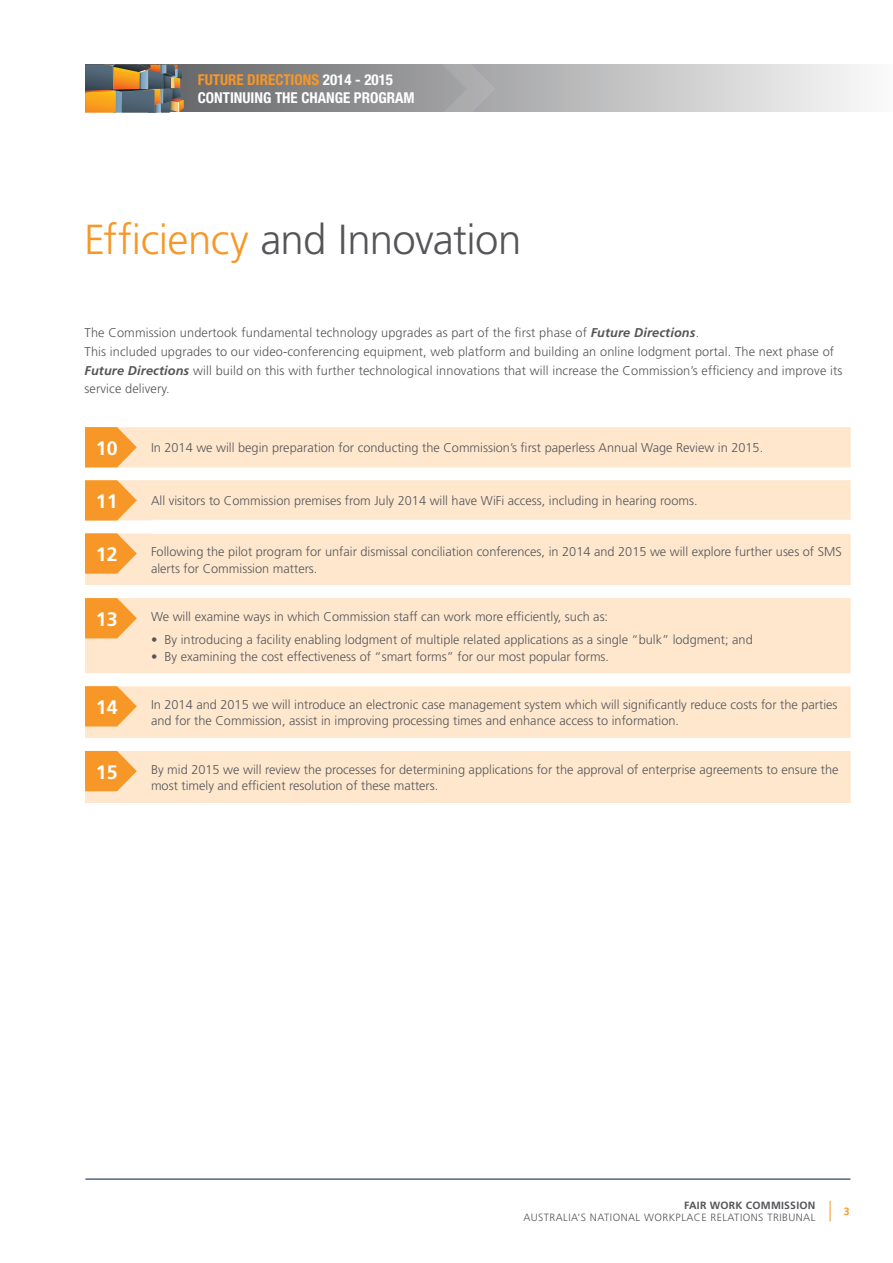
<style>
.page{position:relative;width:893px;height:1263px;background:#fff}
.page>*{position:absolute;margin:0;border:0;box-sizing:border-box;transform-origin:0 0}
.t1{font:300 42px "Frutiger";letter-spacing:-.015em;color:#555659}
.t2{font:700 19.5px "Frutiger";color:#fff}
.t3{font:700 condensed 15px/17.5px "Helvetica Neue";color:#fff}
.t4{font:300 12.75px/18.8px "Frutiger";color:#555659}
.t5{font:300 10.5px "Frutiger";letter-spacing:.045em;color:#555659}
.t6{font:700 10.5px "Frutiger";letter-spacing:.02em;color:#555659}
.t7{font:700 10.5px "Frutiger";color:#f79727}
.s1{color:#f79727}
.s2{font-weight:700;font-style:italic}
</style>
<div class="page">
<svg style="left:830px;top:1201px;width:1px;height:20px"></svg>
<hr style="left:85px;top:1179px;width:765px;height:1px;background:#001845">
<svg style="left:184px;top:65px;width:677px;height:47px;background:#b0b0b1"></svg>
<svg style="left:85px;top:65px;width:99px;height:48px;background:#8a785a"></svg>
<svg style="left:410px;top:64px;width:86px;height:48px;background:#a3a3a5"></svg>
<svg style="left:85px;top:427px;width:766px;height:376px;background:#fee9d1"></svg>
<svg style="left:85px;top:521px;width:766px;height:230px;fill:#fee7cd"></svg>
<div style="left:85px;top:585px;width:766px;height:13px;background:#fff"></div>
<hr style="left:151px;top:520px;width:700px;height:1px;background:#fff">
<hr style="left:151px;top:533px;width:700px;height:1px;background:#fff">
<svg style="left:85px;top:427px;width:52px;height:40px;background:#f8a647"></svg>
<svg style="left:85px;top:480px;width:52px;height:41px;background:#f8a749"></svg>
<svg style="left:85px;top:533px;width:52px;height:41px;background:#f8a749"></svg>
<svg style="left:85px;top:598px;width:52px;height:40px;background:#f8a647"></svg>
<svg style="left:85px;top:686px;width:52px;height:40px;background:#f8a647"></svg>
<svg style="left:85px;top:751px;width:52px;height:40px;background:#f8a646"></svg>
<p class="t3" style="left:198px;top:71px;width:197px"><span class="s1">FUTURE DIRECTIONS</span> 2014 - 2015<br>CONTINUIN</p>
<p class="t3" style="left:263px;top:88px;width:153px">G THE CHANGE PROGRAM</p>
<h1 class="t1" style="left:84px;top:215px;width:439px"><span class="s1">Efficiency</span> and I nnovation</h1>
<p class="t4" style="left:85px;top:323px;width:759px">The Commission undertook fundamental technology upgrades as part of the first phase of <span class="s2">Future Directions</span>.<br>This included upgrades to our video-conferencing equipment, web platform and building an online lodgment portal. The next phase of <span class="s2">Future Directions</span> will build on this with further technological innovations that will increase the Commission’s efficiency and improve its service delivery.</p>
<h2 class="t2" style="left:96px;top:437px;width:23px">10</h2>
<p class="t4" style="left:151px;top:438px;width:614px">In 2014 we will begin preparation for conducting the Commission’s first paperless Annual Wage Review in 2015.</p>
<h2 class="t2" style="left:96px;top:490px;width:23px">11</h2>
<p class="t4" style="left:151px;top:492px;width:548px">All visitors to Commission premises from July 2014 will have WiFi access, including in hearing rooms.</p>
<h2 class="t2" style="left:96px;top:543px;width:23px">12</h2>
<p class="t4" style="left:151px;top:543px;width:691px;line-height:16.5px">Following the pilot program for unfair dismissal conciliation conferences, in 2014 and 2015 we will explore further uses of SMS alerts for Commission matters.</p>
<h2 class="t2" style="left:96px;top:608px;width:23px">13</h2>
<p class="t4" style="left:151px;top:607px;width:459px">We will examine ways in which Commission staff can work more efficiently, such as:</p>
<p class="t4" style="left:151px;top:630px;width:603px">• By introducing a facility enabling lodgment of multiple related applications as a single “bulk” lodgment; and</p>
<p class="t4" style="left:151px;top:647px;width:460px">• By examining the cost effectiveness of “smart forms” for our most popular forms.</p>
<h2 class="t2" style="left:96px;top:696px;width:23px">14</h2>
<p class="t4" style="left:151px;top:696px;width:688px;line-height:16.5px">In 2014 and 2015 we will introduce an electronic case management system which will significantly reduce costs for the parties and for the Commission, assist in improving processing times and enhance access to information.</p>
<h2 class="t2" style="left:96px;top:760px;width:23px">15</h2>
<p class="t4" style="left:151px;top:761px;width:689px;line-height:16.5px">By mid 2015 we will review the processes for determining applications for the approval of enterprise agreements to ensure the most timely and efficient resolution of these matters.</p>
<p class="t6" style="left:684px;top:1199px;width:133px">FAIR WORK COMMISSION</p>
<p class="t5" style="left:523px;top:1211px;width:294px">Australia’s national workplace relations tribunal</p>
<p class="t7" style="left:844px;top:1205px;width:7px">3</p>
</div>
